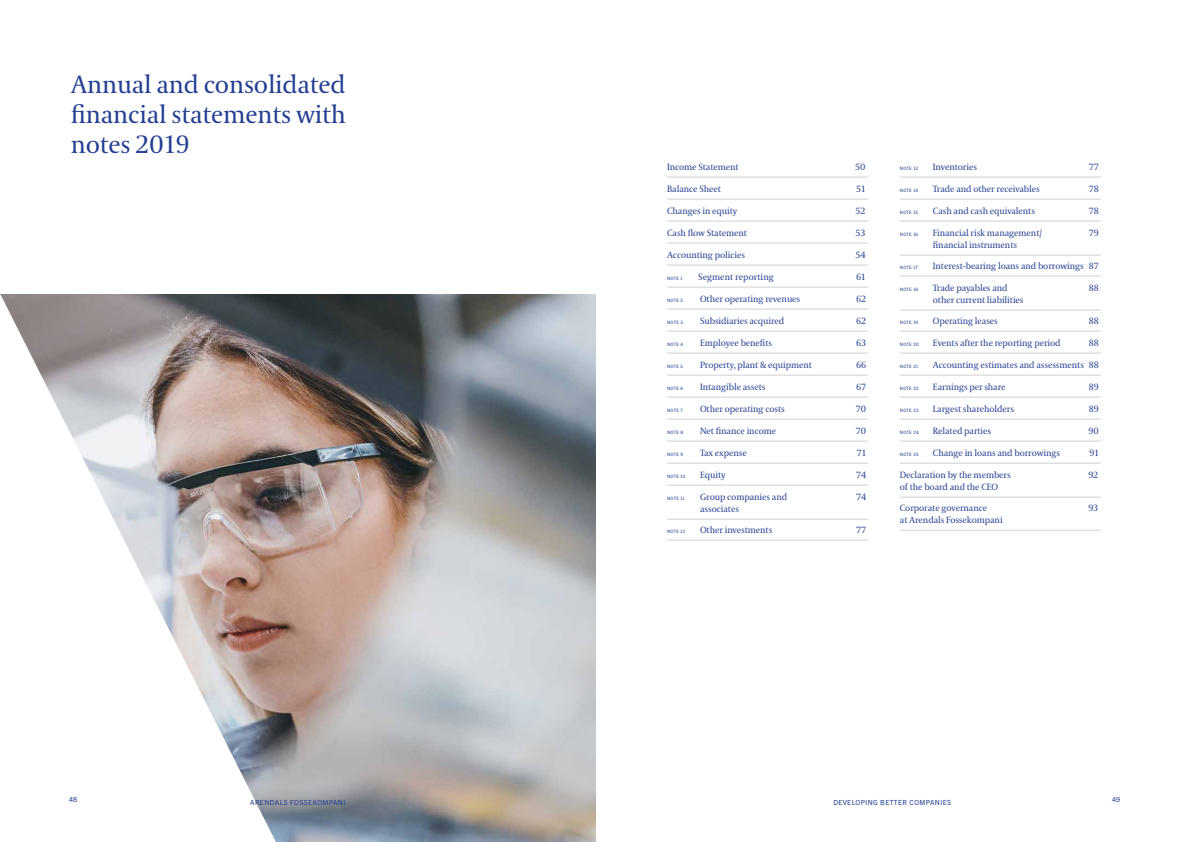
<style>
.page{position:relative;width:1191px;height:842px;background:#fff}
.page>*{position:absolute;margin:0;border:0;box-sizing:border-box;transform-origin:0 0}
.t1{font:25px/30px "Coranto 2";letter-spacing:-.01em;color:#243f92;text-align:justify}
.t2{font:9px "Coranto 2";letter-spacing:-.01em;color:#243f92}
.t3{font:7px "Trade Gothic Next LT Pro";letter-spacing:.055em;color:#243f92}
.t4{font:4.5px "Trade Gothic Next LT Pro";letter-spacing:.055em;color:#243f92}
</style>
<div class="page">
<img style="left:276px;top:295px;width:319px;height:547px">
<svg style="left:1px;top:295px;width:275px;height:547px"></svg>
<hr style="left:900px;top:177px;width:200px;height:1px;background:#d0d0d0">
<hr style="left:900px;top:199px;width:200px;height:1px;background:#d0d0d0">
<hr style="left:900px;top:221px;width:200px;height:1px;background:#d0d0d0">
<hr style="left:900px;top:255px;width:200px;height:1px;background:#d0d0d0">
<hr style="left:900px;top:276px;width:200px;height:1px;background:#d0d0d0">
<hr style="left:900px;top:310px;width:200px;height:1px;background:#d0d0d0">
<hr style="left:900px;top:331px;width:200px;height:1px;background:#d0d0d0">
<hr style="left:900px;top:353px;width:200px;height:1px;background:#d0d0d0">
<hr style="left:900px;top:375px;width:200px;height:1px;background:#d0d0d0">
<hr style="left:900px;top:397px;width:200px;height:1px;background:#d0d0d0">
<hr style="left:900px;top:419px;width:200px;height:1px;background:#d0d0d0">
<hr style="left:900px;top:441px;width:200px;height:1px;background:#d0d0d0">
<hr style="left:900px;top:463px;width:200px;height:1px;background:#d0d0d0">
<hr style="left:900px;top:497px;width:200px;height:1px;background:#d0d0d0">
<hr style="left:900px;top:530px;width:200px;height:1px;background:#d0d0d0">
<hr style="left:667px;top:177px;width:201px;height:1px;background:#d0d0d0">
<hr style="left:667px;top:199px;width:201px;height:1px;background:#d0d0d0">
<hr style="left:667px;top:221px;width:201px;height:1px;background:#d0d0d0">
<hr style="left:667px;top:243px;width:201px;height:1px;background:#d0d0d0">
<hr style="left:667px;top:265px;width:201px;height:1px;background:#d0d0d0">
<hr style="left:667px;top:287px;width:201px;height:1px;background:#d0d0d0">
<hr style="left:667px;top:309px;width:201px;height:1px;background:#d0d0d0">
<hr style="left:667px;top:331px;width:201px;height:1px;background:#d0d0d0">
<hr style="left:667px;top:353px;width:201px;height:1px;background:#d0d0d0">
<hr style="left:667px;top:375px;width:201px;height:1px;background:#d0d0d0">
<hr style="left:667px;top:397px;width:201px;height:1px;background:#d0d0d0">
<hr style="left:667px;top:419px;width:201px;height:1px;background:#d0d0d0">
<hr style="left:667px;top:441px;width:201px;height:1px;background:#d0d0d0">
<hr style="left:667px;top:463px;width:201px;height:1px;background:#d0d0d0">
<hr style="left:667px;top:485px;width:201px;height:1px;background:#d0d0d0">
<hr style="left:667px;top:519px;width:201px;height:1px;background:#d0d0d0">
<hr style="left:667px;top:540px;width:201px;height:1px;background:#d0d0d0">
<h1 class="t1" style="left:71px;top:70px;width:276px">Annual and consolidated financial statements with notes 2019</h1>
<p class="t2" style="left:667px;top:161px;width:73px">Income Statement</p>
<p class="t2" style="left:855px;top:161px;width:12px">50</p>
<p class="t2" style="left:667px;top:183px;width:55px">Balance Sheet</p>
<p class="t2" style="left:856px;top:183px;width:11px">51</p>
<p class="t2" style="left:667px;top:205px;width:72px">Changes in equity</p>
<p class="t2" style="left:855px;top:205px;width:11px">52</p>
<p class="t2" style="left:667px;top:227px;width:81px">Cash flow Statement</p>
<p class="t2" style="left:855px;top:227px;width:11px">53</p>
<p class="t2" style="left:667px;top:249px;width:79px">Accounting policies</p>
<p class="t2" style="left:855px;top:249px;width:11px">54</p>
<p class="t4" style="left:667px;top:275px;width:17px">NOTE 1</p>
<p class="t2" style="left:698px;top:271px;width:77px">Segment reporting</p>
<p class="t2" style="left:856px;top:271px;width:11px">61</p>
<p class="t4" style="left:667px;top:297px;width:17px">NOTE 2</p>
<p class="t2" style="left:700px;top:293px;width:102px">Other operating revenues</p>
<p class="t2" style="left:856px;top:293px;width:11px">62</p>
<p class="t4" style="left:667px;top:319px;width:18px">NOTE 3</p>
<p class="t2" style="left:700px;top:315px;width:86px">Subsidiaries acquired</p>
<p class="t2" style="left:856px;top:315px;width:11px">62</p>
<p class="t4" style="left:667px;top:341px;width:18px">NOTE 4</p>
<p class="t2" style="left:700px;top:337px;width:73px">Employee benefits</p>
<p class="t2" style="left:856px;top:337px;width:11px">63</p>
<p class="t4" style="left:667px;top:363px;width:18px">NOTE 5</p>
<p class="t2" style="left:700px;top:359px;width:113px">Property, plant &amp; equipment</p>
<p class="t2" style="left:856px;top:359px;width:11px">66</p>
<p class="t4" style="left:667px;top:385px;width:18px">NOTE 6</p>
<p class="t2" style="left:700px;top:381px;width:67px">Intangible assets</p>
<p class="t2" style="left:856px;top:381px;width:11px">67</p>
<p class="t4" style="left:667px;top:407px;width:17px">NOTE 7</p>
<p class="t2" style="left:700px;top:403px;width:86px">Other operating costs</p>
<p class="t2" style="left:856px;top:403px;width:12px">70</p>
<p class="t4" style="left:667px;top:429px;width:18px">NOTE 8</p>
<p class="t2" style="left:700px;top:425px;width:78px">Net finance income</p>
<p class="t2" style="left:856px;top:425px;width:12px">70</p>
<p class="t4" style="left:667px;top:451px;width:18px">NOTE 9</p>
<p class="t2" style="left:700px;top:447px;width:48px">Tax expense</p>
<p class="t2" style="left:857px;top:447px;width:11px">71</p>
<p class="t4" style="left:667px;top:473px;width:20px">NOTE 10</p>
<p class="t2" style="left:700px;top:469px;width:27px">Equity</p>
<p class="t2" style="left:856px;top:469px;width:11px">74</p>
<p class="t4" style="left:667px;top:495px;width:19px">NOTE 11</p>
<p class="t2" style="left:700px;top:491px;width:89px">Group companies and</p>
<p class="t2" style="left:856px;top:491px;width:11px">74</p>
<p class="t2" style="left:700px;top:503px;width:40px">associates</p>
<p class="t4" style="left:667px;top:528px;width:20px">NOTE 12</p>
<p class="t2" style="left:700px;top:524px;width:74px">Other investments</p>
<p class="t2" style="left:856px;top:524px;width:11px">77</p>
<p class="t4" style="left:900px;top:165px;width:20px">NOTE 13</p>
<p class="t2" style="left:933px;top:161px;width:46px">Inventories</p>
<p class="t2" style="left:1089px;top:161px;width:11px">77</p>
<p class="t4" style="left:900px;top:187px;width:20px">NOTE 14</p>
<p class="t2" style="left:933px;top:183px;width:108px">Trade and other receivables</p>
<p class="t2" style="left:1089px;top:183px;width:11px">78</p>
<p class="t4" style="left:900px;top:209px;width:20px">NOTE 15</p>
<p class="t2" style="left:933px;top:205px;width:104px">Cash and cash equivalents</p>
<p class="t2" style="left:1089px;top:205px;width:11px">78</p>
<p class="t4" style="left:900px;top:231px;width:20px">NOTE 16</p>
<p class="t2" style="left:933px;top:227px;width:111px">Financial risk management/</p>
<p class="t2" style="left:1089px;top:227px;width:11px">79</p>
<p class="t2" style="left:933px;top:239px;width:86px">financial instruments</p>
<p class="t4" style="left:900px;top:264px;width:20px">NOTE 17</p>
<p class="t2" style="left:933px;top:260px;width:168px">Interest-bearing loans and borrowings 87</p>
<p class="t4" style="left:900px;top:286px;width:20px">NOTE 18</p>
<p class="t2" style="left:933px;top:282px;width:76px">Trade payables and</p>
<p class="t2" style="left:1089px;top:282px;width:11px">88</p>
<p class="t2" style="left:933px;top:294px;width:92px">other current liabilities</p>
<p class="t4" style="left:900px;top:319px;width:20px">NOTE 19</p>
<p class="t2" style="left:933px;top:315px;width:66px">Operating leases</p>
<p class="t2" style="left:1089px;top:315px;width:11px">88</p>
<p class="t4" style="left:900px;top:341px;width:20px">NOTE 20</p>
<p class="t2" style="left:933px;top:337px;width:129px">Events after the reporting period</p>
<p class="t2" style="left:1089px;top:337px;width:11px">88</p>
<p class="t4" style="left:900px;top:363px;width:20px">NOTE 21</p>
<p class="t2" style="left:933px;top:359px;width:168px">Accounting estimates and assessments 88</p>
<p class="t4" style="left:900px;top:385px;width:20px">NOTE 22</p>
<p class="t2" style="left:933px;top:381px;width:74px">Earnings per share</p>
<p class="t2" style="left:1089px;top:381px;width:11px">89</p>
<p class="t4" style="left:900px;top:407px;width:20px">NOTE 23</p>
<p class="t2" style="left:933px;top:403px;width:83px">Largest shareholders</p>
<p class="t2" style="left:1089px;top:403px;width:11px">89</p>
<p class="t4" style="left:900px;top:429px;width:20px">NOTE 24</p>
<p class="t2" style="left:933px;top:425px;width:60px">Related parties</p>
<p class="t2" style="left:1088px;top:425px;width:12px">90</p>
<p class="t4" style="left:900px;top:451px;width:20px">NOTE 25</p>
<p class="t2" style="left:933px;top:447px;width:129px">Change in loans and borrowings</p>
<p class="t2" style="left:1089px;top:447px;width:11px">91</p>
<p class="t2" style="left:900px;top:469px;width:112px">Declaration by the members</p>
<p class="t2" style="left:1088px;top:469px;width:11px">92</p>
<p class="t2" style="left:900px;top:481px;width:100px">of the board and the CEO</p>
<p class="t2" style="left:900px;top:502px;width:89px">Corporate governance</p>
<p class="t2" style="left:1088px;top:502px;width:11px">93</p>
<p class="t2" style="left:900px;top:514px;width:104px">at Arendals Fossekompani</p>
<p class="t3" style="left:69px;top:795px;width:10px">48</p>
<p class="t3" style="left:1112px;top:795px;width:10px">49</p>
<p class="t3" style="left:833px;top:798px;width:119px">DEVELOPING BETTER COMPANIES</p>
<p class="t3" style="left:250px;top:798px;width:97px">ARENDALS FOSSEKOMPANI</p>
</div>
